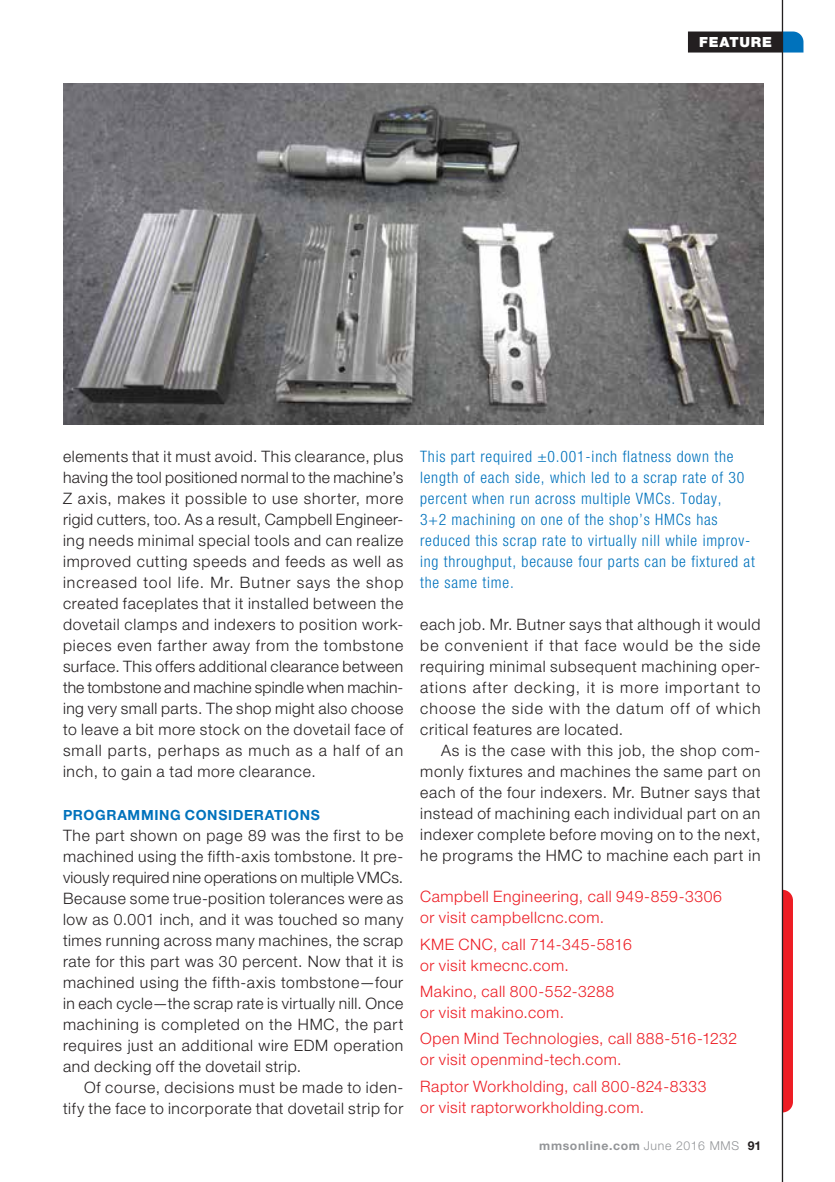
<style>
.page{position:relative;width:835px;height:1182px;background:#fff}
.page>*{position:absolute;margin:0;border:0;box-sizing:border-box;transform-origin:0 0}
.t1{font:300 15.75px/21px "Helvetica Neue LT Std";letter-spacing:.045em;color:#231f20;text-align:justify}
.t2{font:300 15.75px/21px "Helvetica Neue LT Std";letter-spacing:.04em;color:#ed1d24}
.t3{font:300 condensed 15.75px/21px "Helvetica Neue LT Std";letter-spacing:.05em;color:#0072bc}
.t4{font:700 14px "Helvetica Neue LT Std";letter-spacing:.05em;color:#0072bc}
.t5{font:900 14px "Helvetica Neue LT Std";letter-spacing:.055em;color:#fff}
.t6{font:700 12.25px "Helvetica Neue LT Std";letter-spacing:.05em;color:#939598}
.s1{font-weight:300}
.s2{color:#231f20}
</style>
<div class="page">
<div style="left:688px;top:32px;width:94px;height:20px;background:#231f20"></div>
<svg style="left:783px;top:32px;width:20px;height:20px"></svg>
<img style="left:63px;top:84px;width:700px;height:341px">
<svg style="left:783px;top:889px;width:10px;height:223px;background:#ea2229"></svg>
<hr style="left:782px;top:0;width:1px;height:1181px;background:#231f20">
<p class="t5" style="left:699px;top:34px;width:74px">FEATURE</p>
<p class="t1" style="left:63px;top:446px;width:342px">elements that it must avoid. This clearance, plus having the tool positioned normal to the machine’s Z axis, makes it possible to use shorter, more rigid cutters, too. As a result, Campbell Engineer&shy;ing needs minimal special tools and can realize improved cutting speeds and feeds as well as increased tool life. Mr. Butner says the shop created faceplates that it installed between the dovetail clamps and indexers to position work&shy;pieces even farther away from the tombstone surface. This offers additional clearance between the tombstone and machine spindle when machin&shy;ing very small parts. The shop might also choose to leave a bit more stock on the dovetail face of small parts, perhaps as much as a half of an inch, to gain a tad more clearance.</p>
<p class="t4" style="left:63px;top:805px;width:258px">PROGRAMMING CONSIDERATIONS</p>
<p class="t1" style="left:63px;top:824px;width:342px">The part shown on page 89 was the first to be machined using the fifth-axis tombstone. It pre&shy;viously required nine operations on multiple VMCs.<br>Because some true-position tolerances were as low as 0.001 inch, and it was touched so many times running across many machines, the scrap rate for this part was 30 percent. Now that it is machined using the fifth-axis tombstone—four in each cycle—the scrap rate is virtually nill. Once machining is completed on the HMC, the part requires just an additional wire EDM operation and decking off the dovetail strip.</p>
<p class="t1" style="left:63px;top:1076px;width:342px;text-align:right">Of course, decisions must be made to iden&shy;tify the face to incorporate that dovetail strip for</p>
<p class="t3" style="left:420px;top:446px;width:336px">This part required ±0.001-inch flatness down the length of each side, which led to a scrap rate of 30 percent when run across multiple VMCs. Today,<br>3+2 machining on one of the shop’s HMCs has reduced this scrap rate to virtually nill while improv&shy;ing throughput, because four parts can be fixtured at the same time.</p>
<p class="t1" style="left:420px;top:613px;width:342px">each job. Mr. Butner says that although it would be convenient if that face would be the side requiring minimal subsequent machining oper&shy;ations after decking, it is more important to choose the side with the datum off of which critical features are located.</p>
<p class="t1" style="left:420px;top:739px;width:342px;text-indent:21px">As is the case with this job, the shop com&shy;monly fixtures and machines the same part on each of the four indexers. Mr. Butner says that instead of machining each individual part on an indexer complete before moving on to the next, he programs the HMC to machine each part in</p>
<p class="t2" style="left:420px;top:885px;width:303px">Campbell Engineering, call 949-859-3306 or visit campbellcnc.com.</p>
<p class="t2" style="left:420px;top:933px;width:213px">KME CNC, call 714-345-5816 or visit kmecnc.com.</p>
<p class="t2" style="left:420px;top:980px;width:196px">Makino, call 800-552-3288 or visit makino.com.</p>
<p class="t2" style="left:420px;top:1027px;width:318px">Open Mind Technologies, call 888-516-1232 or visit openmind-tech.com.</p>
<p class="t2" style="left:420px;top:1074px;width:288px">Raptor Workholding, call 800-824-8333 or visit raptorworkholding.com.</p>
<p class="t6" style="left:539px;top:1138px;width:224px">mmsonline.com <span class="s1">June 2016 MMS</span> <span class="s2">91</span></p>
</div>
